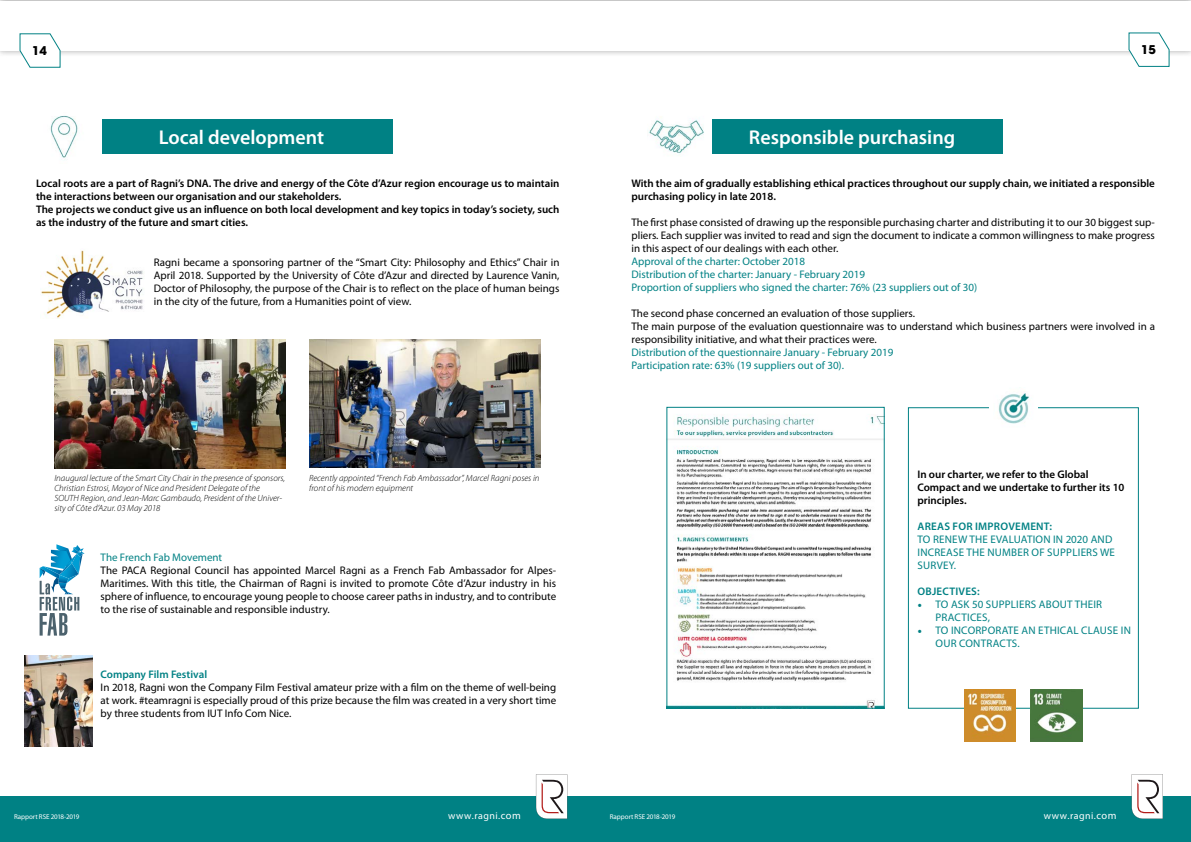
<style>
.page{position:relative;width:1191px;height:842px;background:#fff}
.page>*{position:absolute;margin:0;border:0;box-sizing:border-box;transform-origin:0 0}
.t1{font:600 20px "Myriad Pro";color:#fff}
.t2{font:700 12px "ITC Avant Garde Std";color:#000}
.t3{font:11px/13px "Myriad Pro";color:#000;text-align:justify}
.t4{font:600 11px/13px "Myriad Pro";color:#000}
.t5{font:11px/13px "Myriad Pro";color:#008184}
.t6{font:11px/13px "Myriad Pro";letter-spacing:.02em;color:#008184}
.t7{font:600 11px "Myriad Pro";letter-spacing:.02em;color:#008184}
.t8{font:600 11px "Myriad Pro";color:#008184}
.t9{font:9.9px "Myriad Pro";letter-spacing:.05em;color:#fff}
.t10{font:italic 300 9px/10px "Myriad Pro";color:#000}
.t11{font:7px "Myriad Pro";letter-spacing:-.01em;color:#fff}
.s1{font-family:"Minion Pro";font-size:12px}
.s2{font-size:10.4px}
</style>
<div class="page">
<div style="left:0;top:797px;width:1191px;height:45px;background:#008184"></div>
<svg style="left:536px;top:774px;width:31px;height:45px"></svg>
<svg style="left:1131px;top:774px;width:32px;height:45px"></svg>
<div style="left:0;top:0;width:1191px;height:58px;background:#000;opacity:.4"></div>
<div style="left:0;top:1px;width:1191px;height:49px;background:#fff"></div>
<svg style="left:19px;top:33px;width:42px;height:35px"></svg>
<svg style="left:1128px;top:32px;width:41px;height:35px"></svg>
<div style="left:712px;top:120px;width:290px;height:34px;background:#008184"></div>
<div style="left:102px;top:120px;width:290px;height:34px;background:#008184"></div>
<img style="left:648px;top:119px;width:56px;height:35px">
<img style="left:50px;top:115px;width:28px;height:43px">
<img style="left:41px;top:250px;width:102px;height:68px">
<img style="left:54px;top:339px;width:231px;height:129px">
<svg style="left:40px;top:544px;width:45px;height:92px"></svg>
<img style="left:25px;top:655px;width:68px;height:91px">
<img style="left:309px;top:339px;width:231px;height:129px">
<div style="left:908px;top:407px;width:230px;height:302px;border:1px solid #008184"></div>
<img style="left:668px;top:415px;width:214px;height:292px">
<div style="left:666px;top:407px;width:218px;height:302px;border:1px solid #008184"></div>
<div style="left:989px;top:383px;width:48px;height:48px;background:#fff"></div>
<img style="left:998px;top:393px;width:31px;height:31px">
<img style="left:964px;top:690px;width:51px;height:51px">
<img style="left:1031px;top:690px;width:51px;height:51px">
<p class="t2" style="left:32px;top:43px;width:16px">14</p>
<p class="t2" style="left:1141px;top:42px;width:16px">15</p>
<h1 class="t1" style="left:159px;top:125px;width:167px">Local development</h1>
<h1 class="t1" style="left:749px;top:125px;width:208px">Responsible purchasing</h1>
<p class="t4" style="left:36px;top:176px;width:525px">Local roots are a part of Ragni’s DNA. The drive and energy of the Côte d’Azur region encourage us to maintain the interactions between our organisation and our stakeholders.<br>The projects we conduct give us an influence on both local development and key topics in today’s society, such as the industry of the future and smart cities.</p>
<p class="t3" style="left:154px;top:256px;width:407px">Ragni became a sponsoring partner of the “Smart City: Philosophy and Ethics” Chair in April 2018. Supported by the University of Côte d’Azur and directed by Laurence Vanin, Doctor of Philosophy, the purpose of the Chair is to reflect on the place of human beings in the city of the future, from a Humanities point of view.</p>
<p class="t4" style="left:631px;top:176px;width:525px">With the aim of gradually establishing ethical practices throughout our supply chain, we initiated a responsible purchasing policy in late 2018.</p>
<p class="t3" style="left:631px;top:215px;width:525px">The first phase consisted of drawing up the responsible purchasing charter and distributing it to our 30 biggest sup&shy;pliers. Each supplier was invited to read and sign the document to indicate a common willingness to make progress in this aspect of our dealings with each other.</p>
<p class="t5" style="left:631px;top:254px;width:347px">Approval of the charter: October 2018<br>Distribution of the charter: January - February 2019<br>Proportion of suppliers who signed the charter: 76% (23 suppliers out of 30)</p>
<p class="t3" style="left:631px;top:306px;width:525px;text-align:left">The second phase concerned an evaluation of those suppliers.<br>The main purpose of the evaluation questionnaire was to understand which business partners were involved in a responsibility initiative, and what their practices were.</p>
<p class="t5" style="left:631px;top:345px;width:263px">Distribution of the questionnaire January - February 2019<br>Participation rate: 63% (19 suppliers out of 30).</p>
<p class="t10" style="left:54px;top:473px;width:232px">Inaugural lecture of the Smart City Chair in the presence of sponsors, Christian Estrosi, Mayor of Nice and President Delegate of the SOUTH Region, and Jean-Marc Gambaudo, President of the Univer&shy;sity of Côte d’Azur. 03 May 2018</p>
<p class="t10" style="left:309px;top:473px;width:232px">Recently appointed “French Fab Ambassador”, Marcel Ragni poses in front of his modern equipment</p>
<p class="t5" style="left:101px;top:550px;width:123px">The French Fab Movement</p>
<p class="t3" style="left:101px;top:563px;width:457px">The PACA Regional Council has appointed Marcel Ragni as a French Fab Ambassador for Alpes-Maritimes. With this title, the Chairman of Ragni is invited to promote Côte d’Azur industry in his sphere of influence, to encourage young people to choose career paths in industry, and to contribute to the rise of sustainable and responsible industry.</p>
<p class="t8" style="left:101px;top:668px;width:108px">Company Film Festival</p>
<p class="t3" style="left:101px;top:681px;width:457px">In 2018, Ragni won the Company Film Festival amateur prize with a film on the theme of well-being at work. #teamragni is especially proud of this prize because the film was created in a very short time by three students from IUT Info Com Nice.</p>
<p class="t4" style="left:917px;top:467px;width:208px">In our charter, we refer to the Global<br>Compact and we undertake to further its 10 principles.</p>
<p class="t7" style="left:917px;top:519px;width:136px">AREAS FOR IMPROVEMENT:</p>
<p class="t6" style="left:917px;top:532px;width:199px">TO RENEW THE EVALUATION IN 2020 AND<br>INCREASE THE NUMBER OF SUPPLIERS WE<br>SURVEY.</p>
<p class="t7" style="left:917px;top:584px;width:64px">OBJECTIVES:</p>
<p class="t6" style="left:935px;top:597px;width:168px;text-indent:-18px"><span class="s1">•</span> TO ASK 50 SUPPLIERS ABOUT THEIR<br>PRACTICES,</p>
<p class="t6" style="left:935px;top:623px;width:197px;text-indent:-18px"><span class="s1">•</span> TO INCORPORATE AN ETHICAL CLAUSE IN<br>OUR CONTRACTS.</p>
<p class="t11" style="left:14px;top:812px;width:67px">Rapport RSE 2018-2019</p>
<p class="t9" style="left:448px;top:809px;width:74px">www.ragni.<span class="s2">com</span></p>
<p class="t11" style="left:610px;top:812px;width:67px">Rapport RSE 2018-2019</p>
<p class="t9" style="left:1043px;top:809px;width:74px">www.ragni.<span class="s2">com</span></p>
</div>
